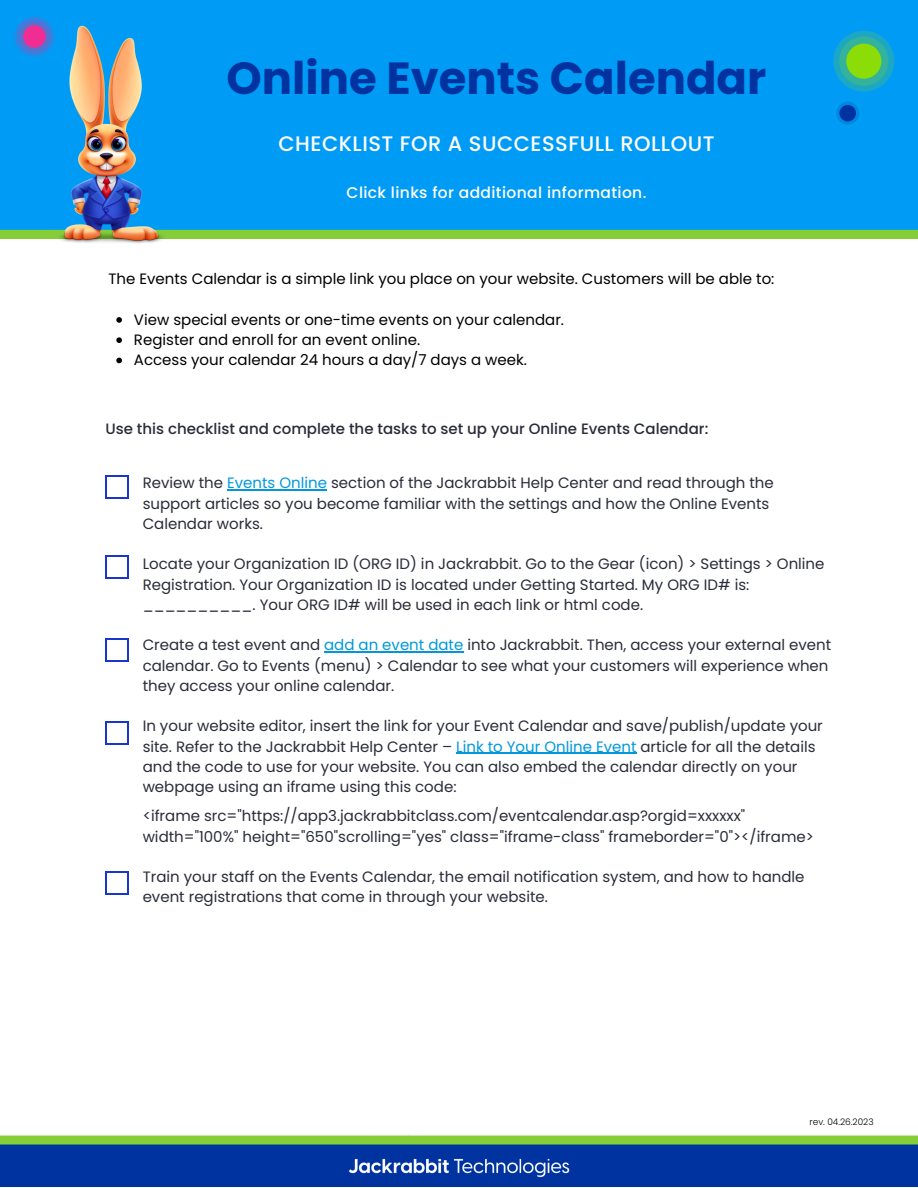
<style>
.page{position:relative;width:918px;height:1188px;background:#fff}
.page>*{position:absolute;margin:0;border:0;box-sizing:border-box;transform-origin:0 0}
.t1{font:700 45px "Poppins";color:#0033a0}
.t2{font:500 21px "Poppins";letter-spacing:.025em;color:#fff}
.t3{font:500 15.45px "Poppins";letter-spacing:.025em;color:#fff}
.t4{font:15px/20.2px "Poppins";color:#292c39}
.t5{font:15px/20.2px "Poppins";color:#000}
.t6{font:500 15px "Poppins";color:#292c39}
.t7{font:300 9px "Poppins";color:#000}
.s1{color:#0098db}
</style>
<div class="page">
<hr style="left:227px;top:489px;width:100px;height:2px;background:#0098db">
<hr style="left:324px;top:651px;width:139px;height:2px;background:#0098db">
<hr style="left:456px;top:753px;width:180px;height:1px;background:#0098db">
<svg style="left:105px;top:475px;width:24px;height:23px"></svg>
<div style="left:107px;top:477px;width:20px;height:19px;background:#fff"></div>
<div style="left:105px;top:556px;width:24px;height:23px;background:#1736ce"></div>
<div style="left:107px;top:557px;width:20px;height:20px;background:#fff"></div>
<div style="left:105px;top:638px;width:24px;height:23px;background:#1736ce"></div>
<div style="left:107px;top:640px;width:20px;height:20px;background:#fff"></div>
<svg style="left:105px;top:872px;width:24px;height:23px"></svg>
<div style="left:107px;top:874px;width:20px;height:19px;background:#fff"></div>
<svg style="left:116px;top:317px;width:6px;height:6px"></svg>
<svg style="left:116px;top:337px;width:6px;height:6px"></svg>
<svg style="left:116px;top:358px;width:6px;height:5px"></svg>
<svg style="left:105px;top:721px;width:24px;height:23px"></svg>
<div style="left:107px;top:723px;width:20px;height:19px;background:#fff"></div>
<div style="left:0;top:0;width:918px;height:234px;background:#009bf5"></div>
<div style="left:0;top:230px;width:918px;height:9px;background:#85ce38"></div>
<img style="left:15px;top:17px;width:188px;height:227px">
<svg style="left:833px;top:31px;width:61px;height:61px"></svg>
<svg style="left:839px;top:37px;width:49px;height:49px"></svg>
<div style="left:846px;top:44px;width:35px;height:35px;background:#8cdc07;border-radius:50%"></div>
<svg style="left:15px;top:17px;width:39px;height:39px"></svg>
<div style="left:19px;top:21px;width:31px;height:31px;background:#5672d1;border-radius:50%"></div>
<div style="left:23px;top:25px;width:23px;height:23px;background:#f02d93;border-radius:50%"></div>
<svg style="left:836px;top:102px;width:23px;height:23px"></svg>
<div style="left:839px;top:105px;width:17px;height:17px;background:#0033a0;border-radius:50%"></div>
<div style="left:0;top:1141px;width:918px;height:46px;background:#0033a0"></div>
<svg style="left:0;top:1136px;width:918px;height:9px;background:#7dc53d"></svg>
<img style="left:348px;top:1158px;width:222px;height:20px">
<h1 class="t1" style="left:227px;top:46px;width:541px">Online Events Calendar</h1>
<h2 class="t2" style="left:278px;top:129px;width:438px">CHECKLIST FOR A SUCCESSFULL ROLLOUT</h2>
<p class="t3" style="left:347px;top:182px;width:301px">Click links for additional information.</p>
<p class="t5" style="left:108px;top:269px;width:667px">The Events Calendar is a simple link you place on your website. Customers will be able to:</p>
<p class="t5" style="left:134px;top:310px;width:432px">View special events or one-time events on your calendar.<br>Register and enroll for an event online.<br>Access your calendar 24 hours a day/7 days a week.</p>
<p class="t6" style="left:105px;top:418px;width:604px">Use this checklist and complete the tasks to set up your Online Events Calendar:</p>
<p class="t4" style="left:143px;top:473px;width:633px">Review the <span class="s1">Events Online</span> section of the Jackrabbit Help Center and read through the support articles so you become familiar with the settings and how the Online Events<br>Calendar works.</p>
<p class="t4" style="left:143px;top:554px;width:683px">Locate your Organization ID (ORG ID) in Jackrabbit. Go to the Gear (icon) &gt; Settings &gt; Online<br>Registration. Your Organization ID is located under Getting Started. My ORG ID# is: __________. Your ORG ID# will be used in each link or html code.</p>
<p class="t4" style="left:143px;top:635px;width:690px">Create a test event and <span class="s1">add an event date</span> into Jackrabbit. Then, access your external event calendar. Go to Events (menu) &gt; Calendar to see what your customers will experience when they access your online calendar.</p>
<p class="t4" style="left:143px;top:716px;width:682px">In your website editor, insert the link for your Event Calendar and save/publish/update your site. Refer to the Jackrabbit Help Center – <span class="s1">Link to Your Online Event</span> article for all the details and the code to use for your website. You can also embed the calendar directly on your webpage using an iframe using this code:</p>
<p class="t4" style="left:143px;top:806px;width:673px">&lt;iframe src="https://app3.jackrabbitclass.com/eventcalendar.asp?orgid=xxxxxx" width="100%" height="650"scrolling="yes" class="iframe-class" frameborder="0"&gt;&lt;/iframe&gt;</p>
<p class="t4" style="left:143px;top:867px;width:663px">Train your staff on the Events Calendar, the email notification system, and how to handle event registrations that come in through your website.</p>
<p class="t7" style="left:810px;top:1116px;width:66px">rev. 04.26.2023</p>
</div>
